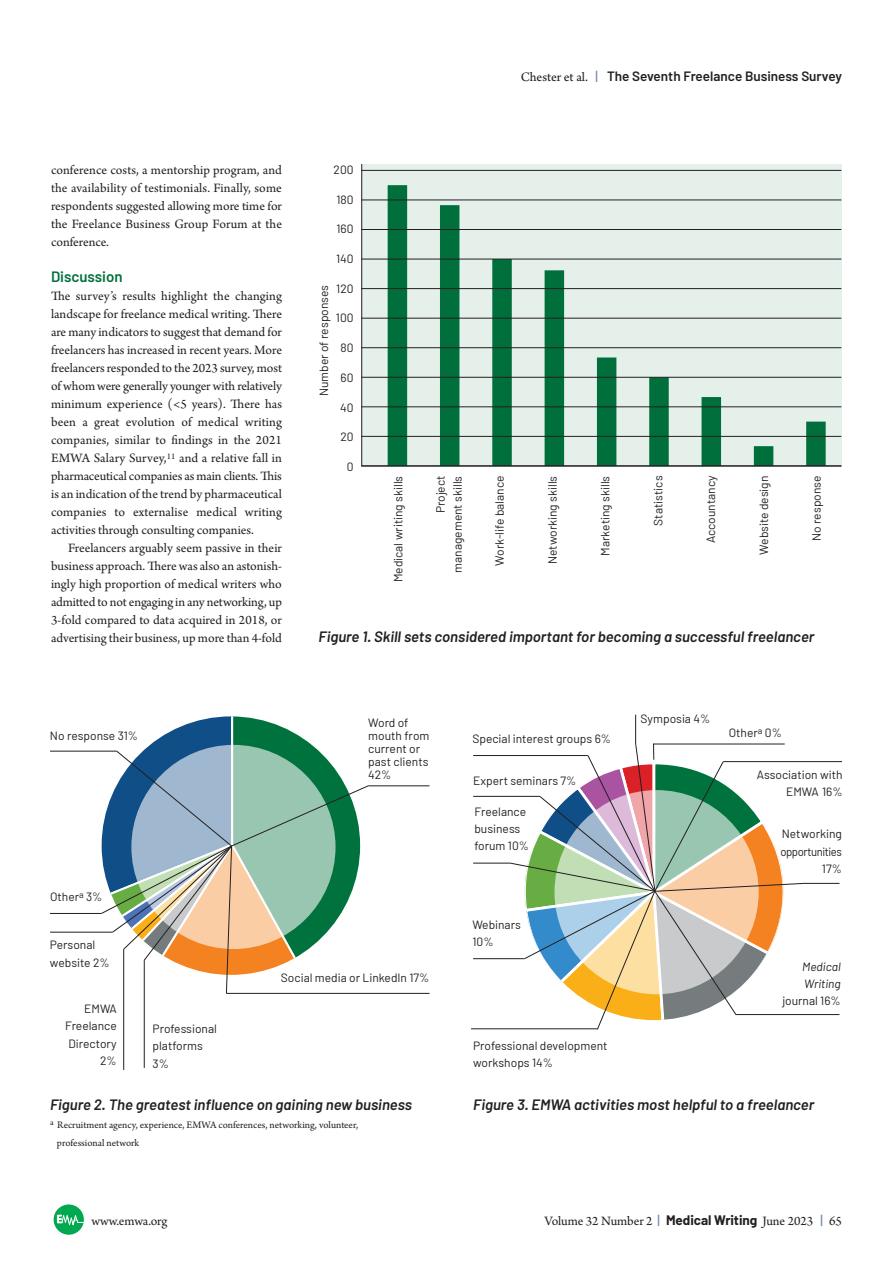
<style>
.page{position:relative;width:893px;height:1263px;background:#fff}
.page>*{position:absolute;margin:0;border:0;box-sizing:border-box;transform-origin:0 0}
.t1{font:italic 600 15px "Barlow";color:#231f20}
.t2{font:600 15px "Barlow";color:#006f3c}
.t3{font:13.5px/18px "Arno Pro";color:#231f20;text-align:justify}
.t4{font:600 13.5px "Barlow";color:#231f20}
.t5{font:12px/17.2px "Barlow";color:#231f20}
.t6{font:12px/17.2px "Barlow";letter-spacing:-.03em;color:#231f20;text-align:right}
.t7{font:italic 12px/17.2px "Barlow";color:#231f20;text-align:right}
.t8{font:10.5px/18px "Arno Pro";color:#231f20}
.s1{font-family:"Arno Pro Sm Text";font-weight:400}
.s2{font-weight:500;color:#7589b1}
.s3{font-style:normal}
.s4{font-family:"Barlow";font-weight:500;color:#7589b1}
.s5{font-family:"Barlow";font-weight:700}
</style>
<div class="page">
<svg style="left:54px;top:1204px;width:30px;height:31px"></svg>
<svg style="left:361px;top:164px;width:481px;height:302px"></svg>
<hr style="left:361px;top:170px;width:480px;height:1px;background:#231f20">
<hr style="left:361px;top:200px;width:480px;height:1px;background:#231f20">
<hr style="left:361px;top:229px;width:480px;height:1px;background:#231f20">
<hr style="left:361px;top:259px;width:480px;height:1px;background:#231f20">
<hr style="left:361px;top:288px;width:480px;height:1px;background:#231f20">
<hr style="left:361px;top:318px;width:480px;height:1px;background:#231f20">
<hr style="left:361px;top:347px;width:480px;height:1px;background:#231f20">
<hr style="left:361px;top:407px;width:480px;height:1px;background:#231f20">
<hr style="left:361px;top:436px;width:480px;height:1px;background:#231f20">
<hr style="left:361px;top:466px;width:480px;height:1px;background:#231f20">
<hr style="left:361px;top:377px;width:480px;height:1px;background:#231f20">
<svg style="left:101px;top:716px;width:268px;height:278px"></svg>
<hr style="left:368px;top:785px;width:61px;height:1px;background:#231f20">
<hr style="left:50px;top:751px;width:67px;height:1px;background:#231f20">
<hr style="left:50px;top:913px;width:52px;height:1px;background:#231f20">
<hr style="left:50px;top:932px;width:62px;height:1px;background:#231f20">
<hr style="left:123px;top:949px;width:1px;height:121px;background:#231f20">
<hr style="left:144px;top:960px;width:1px;height:108px;background:#231f20">
<hr style="left:226px;top:993px;width:203px;height:1px;background:#231f20">
<hr style="left:723px;top:761px;width:119px;height:1px;background:#231f20">
<hr style="left:803px;top:883px;width:36px;height:1px;background:#231f20">
<hr style="left:736px;top:1014px;width:103px;height:1px;background:#231f20">
<hr style="left:473px;top:796px;width:67px;height:1px;background:#231f20">
<hr style="left:473px;top:863px;width:37px;height:1px;background:#231f20">
<hr style="left:473px;top:755px;width:115px;height:1px;background:#231f20">
<hr style="left:635px;top:715px;width:1px;height:30px;background:#231f20">
<hr style="left:473px;top:958px;width:52px;height:1px;background:#231f20">
<hr style="left:471px;top:1028px;width:126px;height:1px;background:#231f20">
<svg style="left:509px;top:744px;width:295px;height:286px"></svg>
<p class="t3" style="left:51px;top:162px;width:232px">conference costs, a mentorship program, and the availability of testimonials. Finally, some respondents suggested allowing more time for the Freelance Business Group Forum at the conference.</p>
<p class="t2" style="left:51px;top:267px;width:73px">Discussion</p>
<p class="t3" style="left:51px;top:288px;width:232px">The survey’s results highlight the changing landscape for freelance medical writing. There are many indicators to suggest that demand for freelancers has increased in recent years. More freelancers responded to the 2023 survey, most of whom were generally younger with relatively minimum experience (&lt;5 years). There has been a great evolution of medical writing companies, similar to findings in the 2021<br>EMWA Salary Survey,<sup>11</sup> and a relative fall in pharmaceutical companies as main clients. This is an indication of the trend by pharmaceutical companies to externalise medical writing activities through consulting companies.</p>
<p class="t3" style="left:51px;top:540px;width:232px;text-indent:17px">Freelancers arguably seem passive in their business approach. There was also an astonish - ingly high proportion of medical writers who admitted to not engaging in any networking, up 3-fold compared to data acquired in 2018, or advertising their business, up more than 4-fold</p>
<p class="t5" style="left:50px;top:726px;width:90px">No response 31%</p>
<p class="t5" style="left:334px;top:160px;width:21px">200</p>
<p class="t5" style="left:336px;top:190px;width:19px">180</p>
<p class="t5" style="left:336px;top:220px;width:19px">160</p>
<p class="t5" style="left:336px;top:250px;width:19px">140</p>
<p class="t5" style="left:336px;top:279px;width:19px">120</p>
<p class="t5" style="left:336px;top:309px;width:19px">100</p>
<p class="t5" style="left:341px;top:339px;width:15px">80</p>
<p class="t5" style="left:341px;top:368px;width:14px">60</p>
<p class="t5" style="left:340px;top:398px;width:15px">40</p>
<p class="t5" style="left:340px;top:428px;width:15px">20</p>
<p class="t5" style="left:347px;top:457px;width:8px">0</p>
<p class="t5" style="left:315px;top:396px;width:113px;rotate:-90deg">Number of responses</p>
<p class="t4" style="left:521px;top:67px;width:323px"><span class="s1">Chester et al.</span> <span class="s2">|</span> The Seventh Freelance Business Survey</p>
<p class="t5" style="left:389px;top:582px;width:108px;rotate:-90deg">Medical writing skills</p>
<p class="t5" style="left:432px;top:573px;width:99px;line-height:16.8px;text-align:right;rotate:-90deg">Project management skills</p>
<p class="t5" style="left:491px;top:566px;width:92px;rotate:-90deg">Work-life balance</p>
<p class="t5" style="left:543px;top:564px;width:90px;rotate:-90deg">Networking skills</p>
<p class="t5" style="left:596px;top:555px;width:81px;rotate:-90deg">Marketing skills</p>
<p class="t5" style="left:649px;top:526px;width:51px;rotate:-90deg">Statistics</p>
<p class="t5" style="left:702px;top:543px;width:69px;rotate:-90deg">Accountancy</p>
<p class="t5" style="left:755px;top:555px;width:81px;rotate:-90deg">Website design</p>
<p class="t5" style="left:807px;top:541px;width:67px;rotate:-90deg">No response</p>
<p class="t1" style="left:318px;top:627px;width:497px">Figure 1. Skill sets considered important for becoming a successful freelancer</p>
<p class="t5" style="left:368px;top:716px;width:63px;line-height:12.9px">Word of mouth from current or past clients<br>42%</p>
<p class="t5" style="left:472px;top:730px;width:140px">Special interest groups 6%</p>
<p class="t5" style="left:473px;top:771px;width:105px">Expert seminars 7%</p>
<p class="t5" style="left:474px;top:802px;width:56px">Freelance business forum 10%</p>
<p class="t5" style="left:641px;top:709px;width:71px">Symposia 4%</p>
<p class="t5" style="left:729px;top:723px;width:55px">Other<sup>a</sup> 0%</p>
<p class="t5" style="left:757px;top:765px;width:87px;text-align:right">Association with<br>EMWA 16%</p>
<p class="t6" style="left:780px;top:825px;width:63px">Networking opportunities<br>17%</p>
<p class="t5" style="left:50px;top:888px;width:54px">Other<sup>a</sup> 3%</p>
<p class="t5" style="left:50px;top:936px;width:61px">Personal website 2%</p>
<p class="t5" style="left:65px;top:1000px;width:53px;text-align:right">EMWA<br>Freelance<br>Directory<br>2%</p>
<p class="t5" style="left:153px;top:1019px;width:66px">Professional platforms</p>
<p class="t5" style="left:153px;top:1054px;width:18px">3%</p>
<p class="t5" style="left:281px;top:968px;width:150px">Social media or LinkedIn 17%</p>
<p class="t1" style="left:50px;top:1095px;width:363px">Figure 2. The greatest influence on gaining new business</p>
<p class="t8" style="left:57px;top:1117px;width:303px;text-indent:-7px"><sup>a</sup> Recruitment agency, experience, EMWA conferences, networking, volunteer, professional network</p>
<p class="t5" style="left:472px;top:915px;width:50px">Webinars</p>
<p class="t5" style="left:472px;top:933px;width:23px">10%</p>
<p class="t5" style="left:473px;top:1036px;width:136px">Professional development workshops 14%</p>
<p class="t7" style="left:782px;top:957px;width:60px">Medical<br>Writing <span class="s3">journal 16%</span></p>
<p class="t1" style="left:473px;top:1095px;width:343px">Figure 3. EMWA activities most helpful to a freelancer</p>
<p class="t3" style="left:91px;top:1213px;width:78px">www.emwa.org</p>
<p class="t3" style="left:544px;top:1213px;width:299px">Volume 32 Number 2 <span class="s4">|</span> <span class="s5">Medical Writing</span> June 2023 <span class="s4">|</span> 65</p>
</div>
